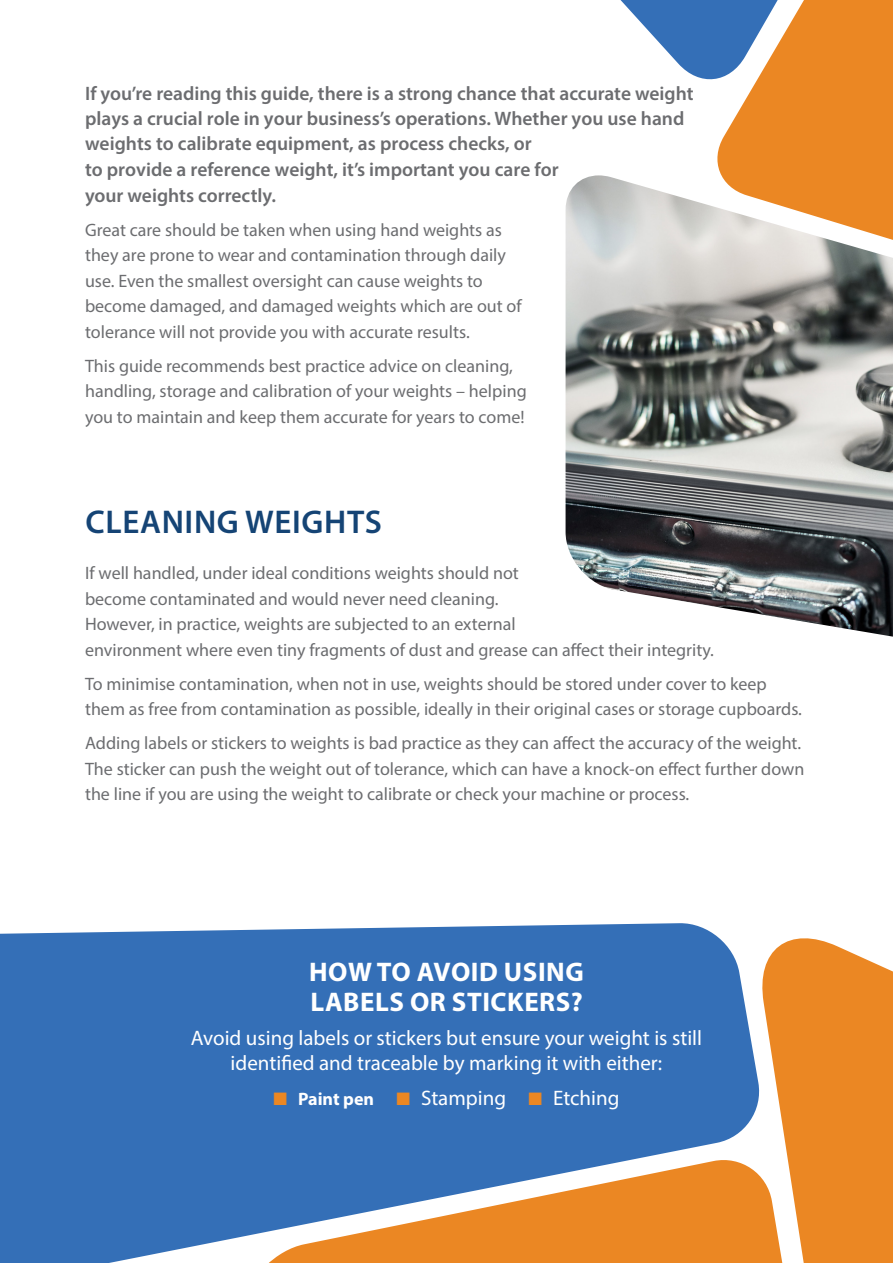
<style>
.page{position:relative;width:893px;height:1263px;background:#fff}
.page>*{position:absolute;margin:0;border:0;box-sizing:border-box;transform-origin:0 0}
.t1{font:600 33px "Myriad Pro";letter-spacing:.02em;color:#154475}
.t2{font:700 27px/30px "Myriad Pro";letter-spacing:.02em;color:#fff}
.t3{font:21px/25.5px "Myriad Pro";color:#fff;text-align:center}
.t4{font:600 19.5px/25px "Myriad Pro";color:#6c6d70}
.t5{font:18px/25.5px "Myriad Pro";color:#6c6d70}
.s1{color:#eb8723}
.s2{font-weight:700;font-size:18px}
</style>
<div class="page">
<div style="left:0;top:923px;width:755px;height:340px;background:#346fb7"></div>
<svg style="left:219px;top:1155px;width:536px;height:108px;fill:#eb8725"></svg>
<svg style="left:565px;top:0;width:328px;height:240px"></svg>
<svg style="left:755px;top:938px;width:138px;height:325px;fill:#eb8723"></svg>
<img style="left:566px;top:175px;width:327px;height:462px">
<p class="t4" style="left:85px;top:80px;width:610px">If you’re reading this guide, there is a strong chance that accurate weight plays a crucial role in your business’s operations. Whether you use hand weights to calibrate equipment, as process checks, or</p>
<p class="t4" style="left:85px;top:156px;width:475px;line-height:25.5px">to provide a reference weight, it’s important you care for your weights correctly.</p>
<p class="t5" style="left:85px;top:217px;width:438px">Great care should be taken when using hand weights as they are prone to wear and contamination through daily use. Even the smallest oversight can cause weights to become damaged, and damaged weights which are out of tolerance will not provide you with accurate results.</p>
<p class="t5" style="left:85px;top:353px;width:443px">This guide recommends best practice advice on cleaning, handling, storage and calibration of your weights – helping you to maintain and keep them accurate for years to come!</p>
<p class="t1" style="left:85px;top:501px;width:298px">CLEANING WEIGHTS</p>
<p class="t5" style="left:85px;top:560px;width:630px">If well handled, under ideal conditions weights should not<br>become contaminated and would never need cleaning.<br>However, in practice, weights are subjected to an external<br>environment where even tiny fragments of dust and grease can affect their integrity.</p>
<p class="t5" style="left:85px;top:670px;width:718px">To minimise contamination, when not in use, weights should be stored under cover to keep them as free from contamination as possible, ideally in their original cases or storage cupboards.</p>
<p class="t5" style="left:85px;top:730px;width:721px">Adding labels or stickers to weights is bad practice as they can affect the accuracy of the weight.<br>The sticker can push the weight out of tolerance, which can have a knock-on effect further down the line if you are using the weight to calibrate or check your machine or process.</p>
<p class="t2" style="left:309px;top:956px;width:276px">HOW TO AVOID USING<br>LABELS OR STICKERS?</p>
<p class="t3" style="left:191px;top:1025px;width:513px">Avoid using labels or stickers but ensure your weight is still identified and traceable by marking it with either:</p>
<p class="t3" style="left:273px;top:1084px;width:348px"><span class="s1">■</span> <span class="s2">Paint pen</span> <span class="s1">■</span> Stamping <span class="s1">■</span> Etching</p>
</div>
